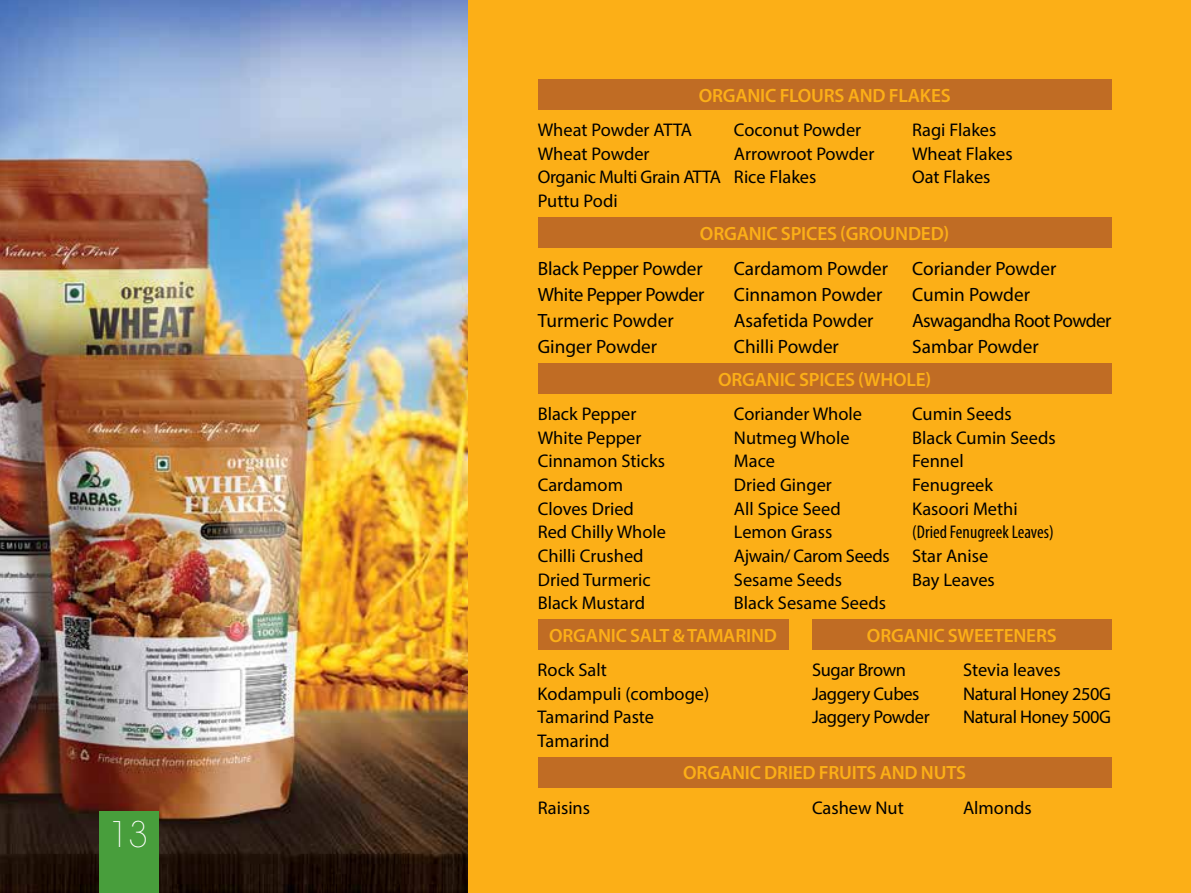
<style>
.page{position:relative;width:1191px;height:893px;background:#fff}
.page>*{position:absolute;margin:0;border:0;box-sizing:border-box;transform-origin:0 0}
.t1{font:200 35px "ITC Avant Garde Std";color:#fff}
.t2{font:19.25px/26.2px "Myriad Pro";letter-spacing:-.005em;color:#000}
.t3{font:600 19.25px "Myriad Pro";letter-spacing:-.01em;color:#fcaf17}
.t4{font:18.38px/23.6px "Myriad Pro";color:#000}
.t5{font:18.38px/23.6px "Myriad Pro";letter-spacing:-.02em;color:#000}
.t6{font:condensed 18.38px "Myriad Pro";color:#000}
</style>
<div class="page">
<img style="left:0;top:0;width:468px;height:893px">
<div style="left:468px;top:0;width:723px;height:893px;background:#fcaf17"></div>
<div style="left:99px;top:811px;width:59px;height:82px;background:#489e3c"></div>
<div style="left:538px;top:217px;width:573px;height:31px;background:#c06c24"></div>
<div style="left:538px;top:79px;width:573px;height:31px;background:#c06c24"></div>
<div style="left:538px;top:363px;width:573px;height:31px;background:#c06c24"></div>
<div style="left:538px;top:619px;width:250px;height:31px;background:#c06c24"></div>
<div style="left:812px;top:619px;width:299px;height:31px;background:#c06c24"></div>
<div style="left:538px;top:757px;width:573px;height:31px;background:#c06c24"></div>
<h1 class="t1" style="left:109px;top:814px;width:40px">13</h1>
<p class="t3" style="left:698px;top:83px;width:253px">ORGANIC FLOU RS AND FLAKES</p>
<p class="t4" style="left:538px;top:118px;width:185px">Wheat Powder ATTA<br>Wheat Powder<br>Organic Multi Grain ATTA<br>Puttu Podi</p>
<p class="t4" style="left:734px;top:118px;width:142px">Coconut Powder<br>Arrowroot Powder<br>Rice Flakes</p>
<p class="t4" style="left:912px;top:118px;width:102px">Ragi Flakes<br>Wheat Flakes<br>Oat Flakes</p>
<p class="t3" style="left:700px;top:221px;width:251px">ORGANIC SPICES (GROU NDED)</p>
<p class="t2" style="left:538px;top:255px;width:168px">Black Pepper Powder<br>White Pepper Powder<br>Turmeric Powder<br>Ginger Powder</p>
<p class="t2" style="left:734px;top:255px;width:156px">Cardamom Powder<br>Cinnamon Powder<br>Asafetida Powder<br>Chilli Powder</p>
<p class="t2" style="left:912px;top:255px;width:201px">Coriander Powder<br>Cumin Powder<br>Aswagandha Root Powder<br>Sambar Powder</p>
<p class="t3" style="left:718px;top:367px;width:215px">ORGANIC SPICES (WHOLE)</p>
<p class="t4" style="left:538px;top:402px;width:130px">Black Pepper<br>White Pepper<br>Cinnamon Sticks<br>Cardamom<br>Cloves Dried<br>Red Chilly Whole<br>Chilli Crushed<br>Dried Turmeric<br>Black Mustard</p>
<p class="t4" style="left:734px;top:402px;width:157px">Coriander Whole<br>Nutmeg Whole<br>Mace<br>Dried Ginger<br>All Spice Seed<br>Lemon Grass<br>Ajwain/ Carom Seeds<br>Sesame Seeds<br>Black Sesame Seeds</p>
<p class="t4" style="left:912px;top:402px;width:145px">Cumin Seeds<br>Black Cumin Seeds<br>Fennel<br>Fenugreek<br>Kasoori Methi</p>
<p class="t6" style="left:912px;top:521px;width:143px">(Dried Fenugreek Leaves)</p>
<p class="t4" style="left:912px;top:544px;width:84px">Star Anise<br>Bay Leaves</p>
<p class="t3" style="left:549px;top:623px;width:229px">ORGANIC SALT &amp; TAMARIND</p>
<p class="t3" style="left:867px;top:623px;width:191px">ORGANIC SWEETENERS</p>
<p class="t4" style="left:537px;top:658px;width:173px">Rock Salt<br>Kodampuli (comboge)<br>Tamarind Paste<br>Tamarind</p>
<p class="t5" style="left:812px;top:658px;width:119px">Sugar Brown<br>Jaggery Cubes<br>Jaggery Powder</p>
<p class="t5" style="left:963px;top:658px;width:148px">Stevia leaves<br>Natural Honey 250G<br>Natural Honey 500G</p>
<p class="t3" style="left:683px;top:760px;width:284px">ORGANIC DRIED FRUITS AND NUTS</p>
<p class="t4" style="left:538px;top:795px;width:54px">Raisins</p>
<p class="t4" style="left:812px;top:795px;width:93px">Cashew Nut</p>
<p class="t4" style="left:963px;top:795px;width:70px">Almonds</p>
</div>
